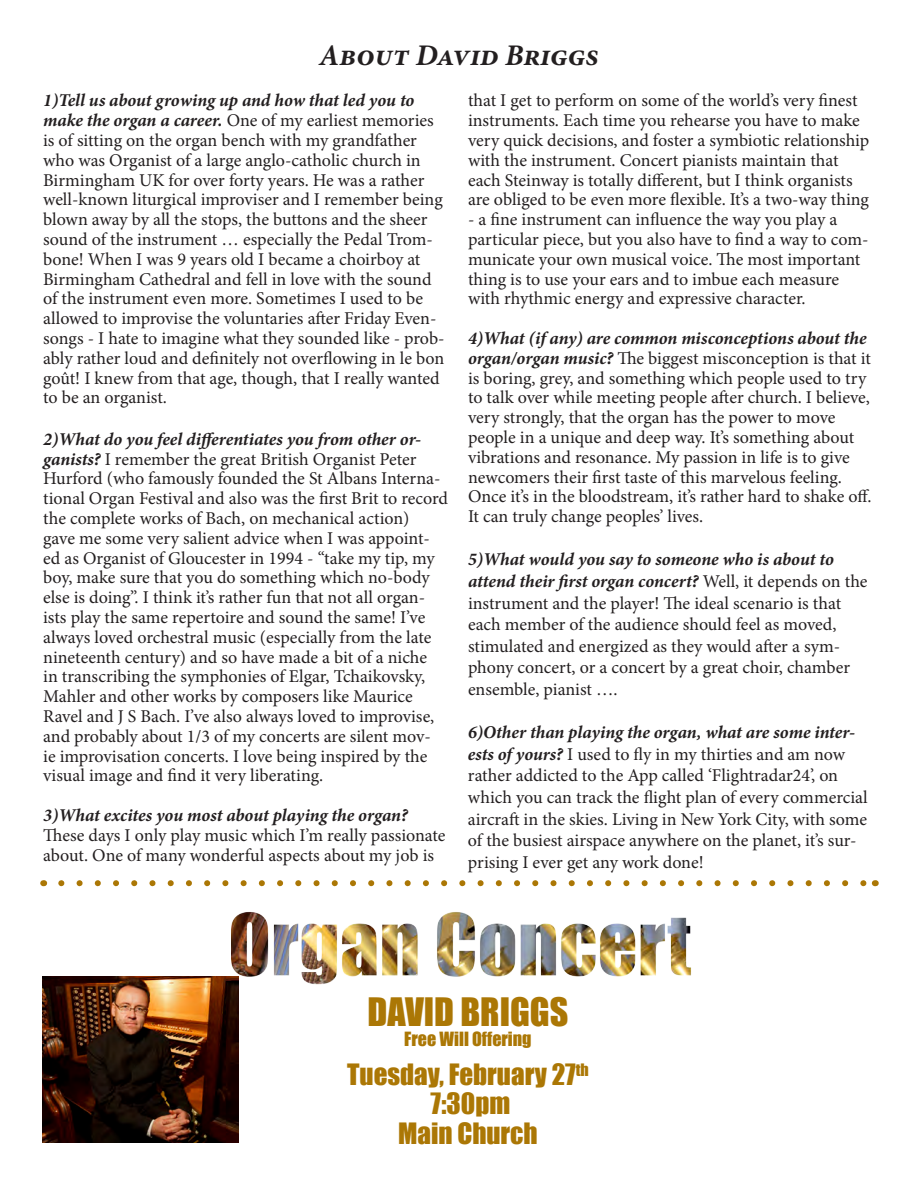
<style>
.page{position:relative;width:918px;height:1188px;background:#fff}
.page>*{position:absolute;margin:0;border:0;box-sizing:border-box;transform-origin:0 0}
.t1{font:36px "Impact";color:#ab7705}
.Body{font:italic 700 30px "Minion Pro";color:#231f20}
.t2{font:27px "Impact";color:#ab7705}
.Body-2{font:18px/19.8px "Minion Pro";letter-spacing:-.005em;color:#231f20}
.Body-3{font:italic 700 18px "Minion Pro";letter-spacing:.005em;color:#231f20}
.t3{font:18px "Impact";color:#ab7705}
.s1{font-weight:700;font-style:italic}
</style>
<div class="page">
<img style="left:232px;top:912px;width:459px;height:73px">
<img style="left:43px;top:977px;width:196px;height:166px">
<svg style="left:61px;top:880px;width:805px;height:6px"></svg>
<p class="Body" style="left:319px;top:34px;width:281px">About David Briggs</p>
<p class="Body-2" style="left:43px;top:91px;width:403px"><span class="s1">1)Tell us about growing up and how that led you to make the organ a career.</span> One of my earliest memories is of sitting on the organ bench with my grandfather who was Organist of a large anglo-catholic church in Birmingham UK for over forty years. He was a rather well-known liturgical improviser and I remember being blown away by all the stops, the buttons and the sheer sound of the instrument … especially the Pedal Trom&shy;bone! When I was 9 years old I became a choirboy at Birmingham Cathedral and fell in love with the sound of the instrument even more. Sometimes I used to be allowed to improvise the voluntaries after Friday Even&shy;songs - I hate to imagine what they sounded like - prob&shy;ably rather loud and definitely not overflowing in le bon goût! I knew from that age, though, that I really wanted to be an organist.</p>
<p class="Body-2" style="left:43px;top:429px;width:406px"><span class="s1">2)What do you feel differentiates you from other or&shy;ganists?</span> I remember the great British Organist Peter Hurford (who famously founded the St Albans Interna&shy;tional Organ Festival and also was the first Brit to record the complete works of Bach, on mechanical action)<br>gave me some very salient advice when I was appoint&shy;ed as Organist of Gloucester in 1994 - “take my tip, my boy, make sure that you do something which no-body else is doing”. I think it’s rather fun that not all organ&shy;ists play the same repertoire and sound the same! I’ve always loved orchestral music (especially from the late nineteenth century) and so have made a bit of a niche<br>in transcribing the symphonies of Elgar, Tchaikovsky, Mahler and other works by composers like Maurice Ravel and J S Bach. I’ve also always loved to improvise, and probably about 1/3 of my concerts are silent mov-<br>ie improvisation concerts. I love being inspired by the visual image and find it very liberating.</p>
<p class="Body-3" style="left:43px;top:802px;width:366px">3)What excites you most about playing the organ?</p>
<p class="Body-2" style="left:43px;top:825px;width:404px">These days I only play music which I’m really passionate about. One of many wonderful aspects about my job is</p>
<p class="Body-2" style="left:468px;top:91px;width:403px">that I get to perform on some of the world’s very finest instruments. Each time you rehearse you have to make very quick decisions, and foster a symbiotic relationship with the instrument. Concert pianists maintain that each Steinway is totally different, but I think organists are obliged to be even more flexible. It’s a two-way thing</p>
<p class="Body-2" style="left:468px;top:210px;width:402px">- a fine instrument can influence the way you play a particular piece, but you also have to find a way to com&shy;municate your own musical voice. The most important thing is to use your ears and to imbue each measure with rhythmic energy and expressive character.</p>
<p class="Body-2" style="left:468px;top:328px;width:405px"><span class="s1">4)What (if any) are common misconceptions about the organ/organ music?</span> The biggest misconception is that it is boring, grey, and something which people used to try to talk over while meeting people after church. I believe, very strongly, that the organ has the power to move people in a unique and deep way. It’s something about vibrations and resonance. My passion in life is to give newcomers their first taste of this marvelous feeling.<br>Once it’s in the bloodstream, it’s rather hard to shake off.<br>It can truly change peoples’ lives.</p>
<p class="Body-2" style="left:468px;top:549px;width:401px;line-height:21.6px"><span class="s1">5)What would you say to someone who is about to attend their first organ concert?</span> Well, it depends on the instrument and the player! The ideal scenario is that each member of the audience should feel as moved, stimulated and energized as they would after a sym&shy;phony concert, or a concert by a great choir, chamber ensemble, pianist ….</p>
<p class="Body-2" style="left:468px;top:722px;width:401px;line-height:21.6px"><span class="s1">6)Other than playing the organ, what are some inter&shy;ests of yours?</span> I used to fly in my thirties and am now rather addicted to the App called ‘Flightradar24’, on which you can track the flight plan of every commercial aircraft in the skies. Living in New York City, with some of the busiest airspace anywhere on the planet, it’s sur&shy;prising I ever get any work done!</p>
<p class="t1" style="left:368px;top:984px;width:202px">DAVID BRIGGS</p>
<p class="t3" style="left:404px;top:1025px;width:129px">Free Will Offering</p>
<p class="t2" style="left:347px;top:1053px;width:243px">Tuesday, February 27<sup>th</sup></p>
<p class="t2" style="left:431px;top:1083px;width:81px">7:30pm</p>
<p class="t2" style="left:398px;top:1112px;width:141px">Main Church</p>
</div>
